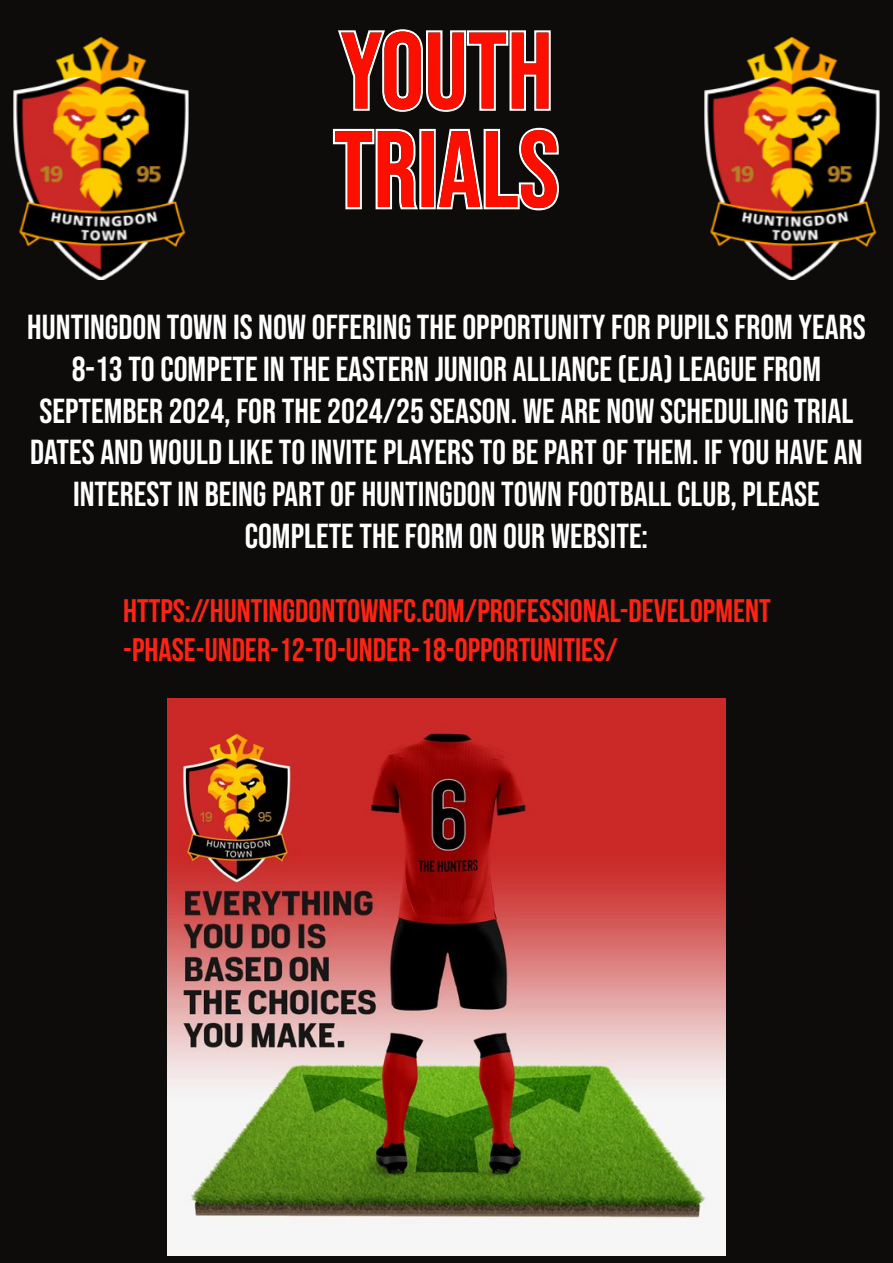
<style>
.page{position:relative;width:893px;height:1263px;background:#fff}
.page>*{position:absolute;margin:0;border:0;box-sizing:border-box;transform-origin:0 0}
.t1{font:108.45px/98.6px "Bebas Neue";color:#fd0f00}
.t2{font:34.8px/41.7px "Bebas Neue";color:#fff;text-align:center}
.t3{font:700 32.55px/39.2px "Bebas Neue";color:#fd2315}
</style>
<div class="page">
<div style="left:0;top:0;width:892px;height:1263px;background:#0d0c0a"></div>
<svg style="left:333px;top:29px;width:226px;height:181px"></svg>
<img style="left:13px;top:38px;width:175px;height:242px">
<img style="left:704px;top:38px;width:175px;height:242px">
<img style="left:168px;top:698px;width:557px;height:557px">
<h1 class="t1" style="left:334px;top:21px;width:227px">YOUTH<br>TRIALS</h1>
<p class="t2" style="left:27px;top:306px;width:839px">HUNTINGDON TOWN IS NOW OFFERING THE OPPORTUNITY FOR PUPILS FROM YEARS 8-13 TO COMPETE IN THE EASTERN JUNIOR ALLIANCE (EJA) LEAGUE FROM SEPTEMBER 2024, FOR THE 2024/25 SEASON. WE ARE NOW SCHEDULING TRIAL DATES AND WOULD LIKE TO INVITE PLAYERS TO BE PART OF THEM. IF YOU HAVE AN INTEREST IN BEING PART OF HUNTINGDON TOWN FOOTBALL CLUB, PLEASE COMPLETE THE FORM ON OUR WEBSITE:</p>
<p class="t3" style="left:123px;top:590px;width:649px">HTTPS://HUNTINGDONTOWNFC.COM/PROFESSIONAL-DEVELOPMENT -PHASE-UNDER-12-TO-UNDER-18-OPPORTUNITIES/</p>
</div>
